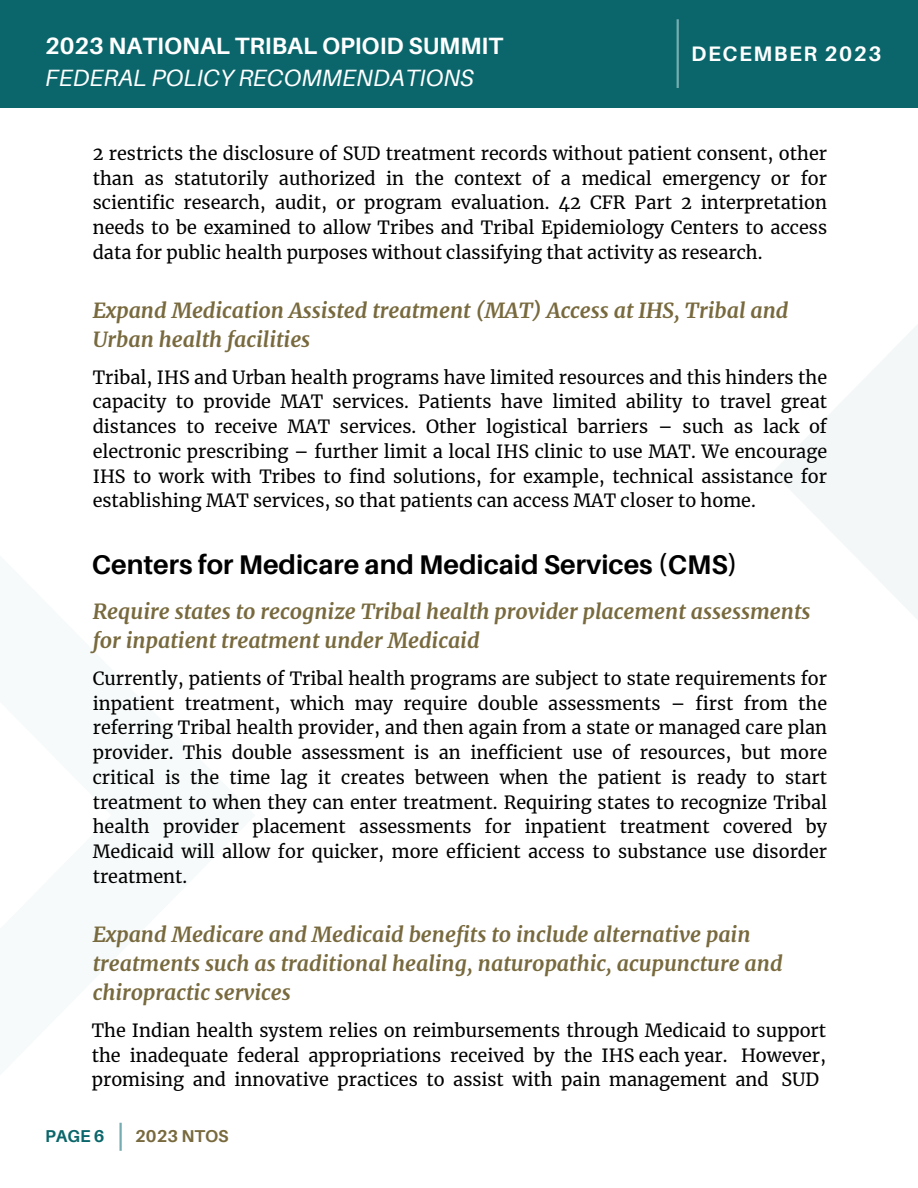
<style>
.page{position:relative;width:918px;height:1188px;background:#fff}
.page>*{position:absolute;margin:0;border:0;box-sizing:border-box;transform-origin:0 0}
.t1{font:700 27px "Aileron";color:#000}
.t2{font:700 23.55px "Aileron";color:#fff}
.t3{font:italic 23.55px "Aileron";color:#fff}
.t4{font:italic 700 21px/29.2px "Merriweather";color:#786a3e}
.t5{font:700 21px "Aileron";letter-spacing:.075em;color:#fff}
.t6{font:18px/24.8px "Merriweather";color:#000;text-align:justify}
.t7{font:700 17.1px "Aileron";color:#786a3e}
.t8{font:700 17.1px "Aileron";color:#0b666b}
</style>
<div class="page">
<div style="left:0;top:0;width:918px;height:107px;background:#0b666b"></div>
<hr style="left:677px;top:19px;width:2px;height:69px;background:#74acb1">
<hr style="left:119px;top:1123px;width:3px;height:28px;background:#74acb1">
<h2 class="t2" style="left:45px;top:33px;width:460px">2023 NATIONAL TRIBAL OPIOID SUMMIT</h2>
<p class="t5" style="left:691px;top:42px;width:192px">DECEMBER 2023</p>
<h2 class="t3" style="left:45px;top:65px;width:430px">FEDERAL POLICY RECOMMENDATIONS</h2>
<p class="t6" style="left:93px;top:140px;width:736px">2 restricts the disclosure of SUD treatment records without patient consent, other than as statutorily authorized in the context of a medical emergency or for scientific research, audit, or program evaluation. 42 CFR Part 2 interpretation needs to be examined to allow Tribes and Tribal Epidemiology Centers to access data for public health purposes without classifying that activity as research.</p>
<p class="t4" style="left:93px;top:295px;width:697px">Expand Medication Assisted treatment (MAT) Access at IHS, Tribal and<br>Urban health facilities</p>
<p class="t6" style="left:93px;top:364px;width:736px">Tribal, IHS and Urban health programs have limited resources and this hinders the capacity to provide MAT services. Patients have limited ability to travel great distances to receive MAT services. Other logistical barriers – such as lack of electronic prescribing – further limit a local IHS clinic to use MAT. We encourage IHS to work with Tribes to find solutions, for example, technical assistance for establishing MAT services, so that patients can access MAT closer to home.</p>
<h1 class="t1" style="left:92px;top:549px;width:647px">Centers for Medicare and Medicaid Services (CMS)</h1>
<p class="t4" style="left:93px;top:596px;width:719px">Require states to recognize Tribal health provider placement assessments for inpatient treatment under Medicaid</p>
<p class="t6" style="left:93px;top:665px;width:736px">Currently, patients of Tribal health programs are subject to state requirements for inpatient treatment, which may require double assessments – first from the referring Tribal health provider, and then again from a state or managed care plan provider. This double assessment is an inefficient use of resources, but more critical is the time lag it creates between when the patient is ready to start treatment to when they can enter treatment. Requiring states to recognize Tribal health provider placement assessments for inpatient treatment covered by Medicaid will allow for quicker, more efficient access to substance use disorder treatment.</p>
<p class="t4" style="left:93px;top:919px;width:692px">Expand Medicare and Medicaid benefits to include alternative pain treatments such as traditional healing, naturopathic, acupuncture and chiropractic services</p>
<p class="t6" style="left:92px;top:1018px;width:736px">The Indian health system relies on reimbursements through Medicaid to support the inadequate federal appropriations received by the IHS each year. However, promising and innovative practices to assist with pain management and SUD</p>
<p class="t8" style="left:45px;top:1127px;width:61px">PAGE 6</p>
<p class="t7" style="left:135px;top:1127px;width:95px">2023 NTOS</p>
</div>
